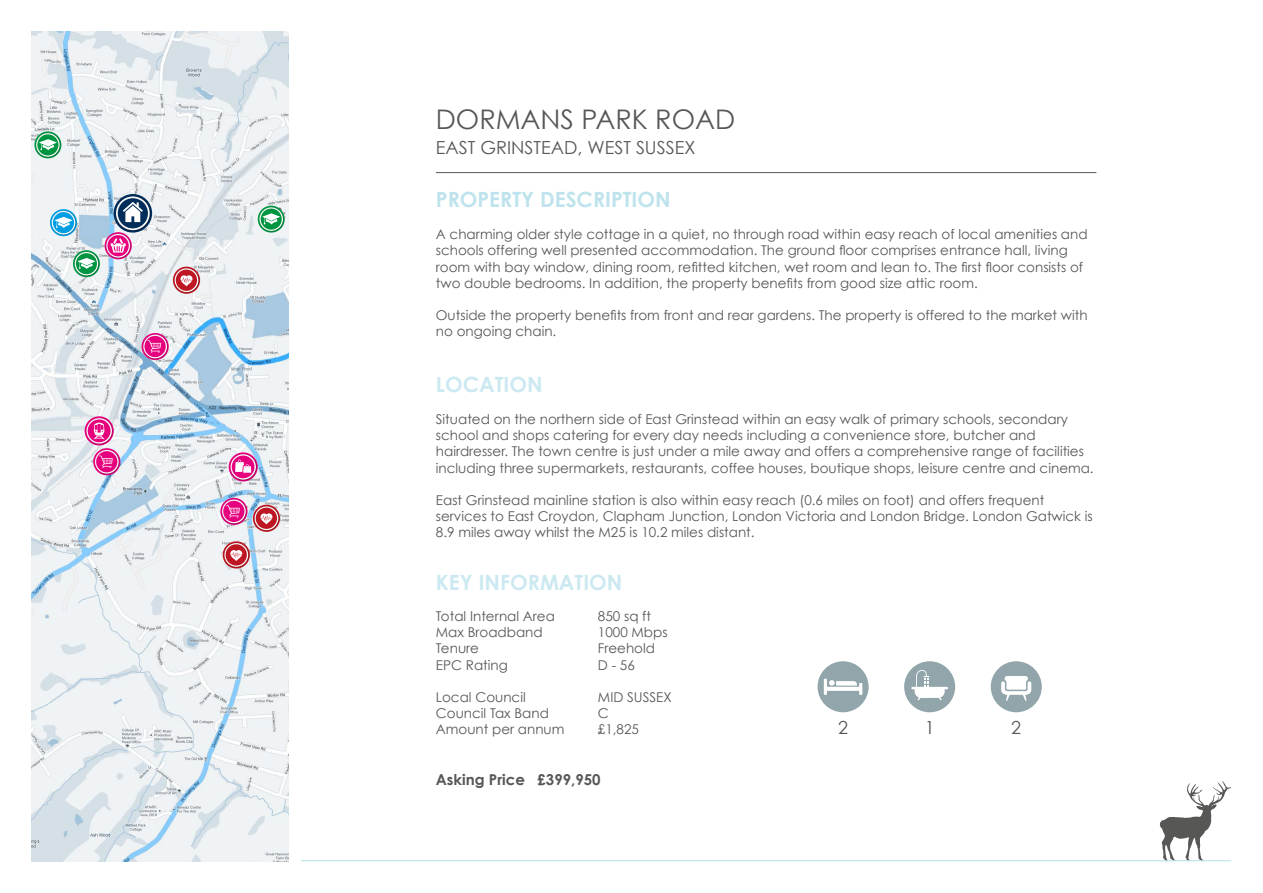
<style>
.page{position:relative;width:1263px;height:893px;background:#fff}
.page>*{position:absolute;margin:0;border:0;box-sizing:border-box;transform-origin:0 0}
.t1{font:27px "Century Gothic";color:#575756}
.t2{font:700 21px "Century Gothic";color:#cce9f1}
.t3{font:700 21px "Century Gothic";color:#bee3ed}
.t4{font:18px "Century Gothic";color:#575756}
.t5{font:700 15px "Century Gothic";color:#575756}
.t6{font:13.5px/16.2px "Century Gothic";color:#575756}
</style>
<div class="page">
<svg style="left:1160px;top:781px;width:71px;height:79px"></svg>
<hr style="left:301px;top:860px;width:930px;height:1px;background:#bee3ed">
<hr style="left:436px;top:172px;width:660px;height:1px;background:#5a5a59">
<div style="left:904px;top:661px;width:51px;height:51px;background:#91a5ab;border-radius:50%"></div>
<svg style="left:911px;top:670px;width:37px;height:30px"></svg>
<div style="left:991px;top:661px;width:51px;height:51px;background:#91a5ab;border-radius:50%"></div>
<svg style="left:1001px;top:676px;width:30px;height:25px"></svg>
<div style="left:817px;top:661px;width:51px;height:51px;background:#91a5ab;border-radius:50%"></div>
<svg style="left:824px;top:679px;width:38px;height:16px"></svg>
<img style="left:32px;top:32px;width:256px;height:829px">
<svg style="left:220px;top:498px;width:27px;height:27px"></svg>
<svg style="left:221px;top:499px;width:26px;height:25px"></svg>
<svg style="left:222px;top:499px;width:24px;height:24px"></svg>
<div style="left:223px;top:501px;width:21px;height:21px;background:#e6007d;border-radius:50%"></div>
<svg style="left:226px;top:505px;width:14px;height:13px"></svg>
<svg style="left:223px;top:541px;width:27px;height:27px"></svg>
<svg style="left:224px;top:542px;width:25px;height:26px"></svg>
<svg style="left:224px;top:543px;width:24px;height:24px"></svg>
<div style="left:226px;top:544px;width:21px;height:22px;background:#be1622;border-radius:50%"></div>
<svg style="left:230px;top:550px;width:13px;height:11px"></svg>
<svg style="left:105px;top:232px;width:27px;height:27px"></svg>
<svg style="left:105px;top:233px;width:26px;height:25px"></svg>
<svg style="left:106px;top:234px;width:24px;height:24px"></svg>
<svg style="left:107px;top:235px;width:22px;height:21px"></svg>
<svg style="left:111px;top:238px;width:15px;height:15px"></svg>
<svg style="left:114px;top:194px;width:38px;height:39px"></svg>
<svg style="left:115px;top:195px;width:36px;height:36px"></svg>
<svg style="left:116px;top:196px;width:34px;height:34px"></svg>
<div style="left:118px;top:198px;width:30px;height:30px;background:#002d59;border-radius:50%"></div>
<svg style="left:123px;top:202px;width:20px;height:20px"></svg>
<svg style="left:229px;top:452px;width:29px;height:29px"></svg>
<svg style="left:230px;top:453px;width:27px;height:28px"></svg>
<svg style="left:231px;top:454px;width:25px;height:26px"></svg>
<div style="left:232px;top:456px;width:22px;height:22px;background:#e6007d;border-radius:50%"></div>
<svg style="left:235px;top:460px;width:16px;height:13px"></svg>
<svg style="left:73px;top:250px;width:27px;height:27px"></svg>
<svg style="left:74px;top:251px;width:25px;height:25px"></svg>
<svg style="left:75px;top:252px;width:23px;height:23px"></svg>
<div style="left:76px;top:253px;width:21px;height:21px;background:#009641;border-radius:50%"></div>
<svg style="left:77px;top:258px;width:18px;height:11px"></svg>
<svg style="left:50px;top:209px;width:27px;height:27px"></svg>
<svg style="left:51px;top:210px;width:25px;height:25px"></svg>
<svg style="left:52px;top:211px;width:23px;height:24px"></svg>
<div style="left:53px;top:212px;width:21px;height:21px;background:#009fe3;border-radius:50%"></div>
<svg style="left:54px;top:217px;width:19px;height:11px"></svg>
<svg style="left:258px;top:206px;width:27px;height:27px"></svg>
<svg style="left:259px;top:206px;width:25px;height:26px"></svg>
<svg style="left:259px;top:207px;width:24px;height:24px"></svg>
<div style="left:261px;top:209px;width:21px;height:21px;background:#009641;border-radius:50%"></div>
<svg style="left:262px;top:213px;width:18px;height:12px"></svg>
<svg style="left:253px;top:505px;width:27px;height:27px"></svg>
<svg style="left:254px;top:506px;width:25px;height:25px"></svg>
<svg style="left:255px;top:506px;width:23px;height:24px"></svg>
<div style="left:256px;top:508px;width:21px;height:21px;background:#be1622;border-radius:50%"></div>
<svg style="left:260px;top:513px;width:13px;height:11px"></svg>
<svg style="left:173px;top:267px;width:27px;height:27px"></svg>
<svg style="left:174px;top:267px;width:25px;height:26px"></svg>
<svg style="left:175px;top:268px;width:23px;height:24px"></svg>
<div style="left:176px;top:270px;width:21px;height:21px;background:#be1622;border-radius:50%"></div>
<svg style="left:180px;top:275px;width:13px;height:11px"></svg>
<svg style="left:34px;top:131px;width:27px;height:27px"></svg>
<svg style="left:35px;top:132px;width:26px;height:26px"></svg>
<svg style="left:36px;top:133px;width:24px;height:24px"></svg>
<div style="left:37px;top:134px;width:21px;height:21px;background:#009641;border-radius:50%"></div>
<svg style="left:39px;top:139px;width:18px;height:12px"></svg>
<svg style="left:93px;top:448px;width:27px;height:27px"></svg>
<svg style="left:94px;top:449px;width:26px;height:25px"></svg>
<svg style="left:95px;top:450px;width:24px;height:24px"></svg>
<div style="left:96px;top:451px;width:21px;height:21px;background:#e6007d;border-radius:50%"></div>
<svg style="left:99px;top:455px;width:14px;height:13px"></svg>
<svg style="left:85px;top:416px;width:29px;height:29px"></svg>
<svg style="left:86px;top:417px;width:27px;height:28px"></svg>
<svg style="left:86px;top:418px;width:26px;height:26px"></svg>
<svg style="left:88px;top:419px;width:23px;height:23px"></svg>
<svg style="left:94px;top:423px;width:11px;height:16px"></svg>
<svg style="left:142px;top:333px;width:27px;height:27px"></svg>
<svg style="left:142px;top:334px;width:26px;height:25px"></svg>
<svg style="left:143px;top:335px;width:24px;height:23px"></svg>
<svg style="left:144px;top:336px;width:22px;height:21px"></svg>
<svg style="left:147px;top:340px;width:14px;height:13px"></svg>
<h1 class="t1" style="left:436px;top:102px;width:301px">DORMANS PARK ROAD</h1>
<h3 class="t4" style="left:436px;top:137px;width:261px">EAST GRINSTEAD, WEST SUSSEX</h3>
<h2 class="t3" style="left:436px;top:186px;width:236px">PROPERTY DESCRIPTION</h2>
<p class="t6" style="left:436px;top:226px;width:653px">A charming older style cottage in a quiet, no through road within easy reach of local amenities and schools offering well presented accommodation. The ground floor comprises entrance hall, living room with bay window, dining room, refitted kitchen, wet room and lean to. The first floor consists of two double bedrooms. In addition, the property benefits from good size attic room.</p>
<p class="t6" style="left:436px;top:307px;width:653px">Outside the property benefits from front and rear gardens. The property is offered to the market with no ongoing chain.</p>
<h2 class="t2" style="left:436px;top:371px;width:108px">LOCATION</h2>
<p class="t6" style="left:436px;top:411px;width:659px">Situated on the northern side of East Grinstead within an easy walk of primary schools, secondary school and shops catering for every day needs including a convenience store, butcher and hairdresser. The town centre is just under a mile away and offers a comprehensive range of facilities including three supermarkets, restaurants, coffee houses, boutique shops, leisure centre and cinema.</p>
<p class="t6" style="left:436px;top:492px;width:658px">East Grinstead mainline station is also within easy reach (0.6 miles on foot) and offers frequent services to East Croydon, Clapham Junction, London Victoria and London Bridge. London Gatwick is<br>8.9 miles away whilst the M25 is 10.2 miles distant.</p>
<h2 class="t2" style="left:436px;top:569px;width:188px">KEY INFORMATION</h2>
<p class="t6" style="left:436px;top:608px;width:121px">Total Internal Area</p>
<p class="t6" style="left:598px;top:608px;width:55px">850 sq ft</p>
<p class="t6" style="left:436px;top:624px;width:108px">Max Broadband</p>
<p class="t6" style="left:598px;top:624px;width:71px">1000 Mbps</p>
<p class="t6" style="left:436px;top:640px;width:45px">Tenure</p>
<p class="t6" style="left:598px;top:640px;width:59px">Freehold</p>
<p class="t6" style="left:436px;top:656px;width:73px">EPC Rating</p>
<p class="t6" style="left:598px;top:656px;width:38px">D - 56</p>
<p class="t6" style="left:436px;top:689px;width:91px">Local Council</p>
<p class="t6" style="left:598px;top:689px;width:75px">MID SUSSEX</p>
<p class="t6" style="left:436px;top:705px;width:115px">Council Tax Band</p>
<p class="t6" style="left:598px;top:705px;width:12px">C</p>
<p class="t6" style="left:436px;top:721px;width:130px">Amount per annum</p>
<p class="t6" style="left:598px;top:721px;width:43px">£1,825</p>
<p class="t5" style="left:436px;top:770px;width:166px">Asking Price £399,950</p>
<h3 class="t4" style="left:838px;top:716px;width:11px">2</h3>
<h3 class="t4" style="left:925px;top:716px;width:11px">1</h3>
<h3 class="t4" style="left:1011px;top:716px;width:11px">2</h3>
</div>
